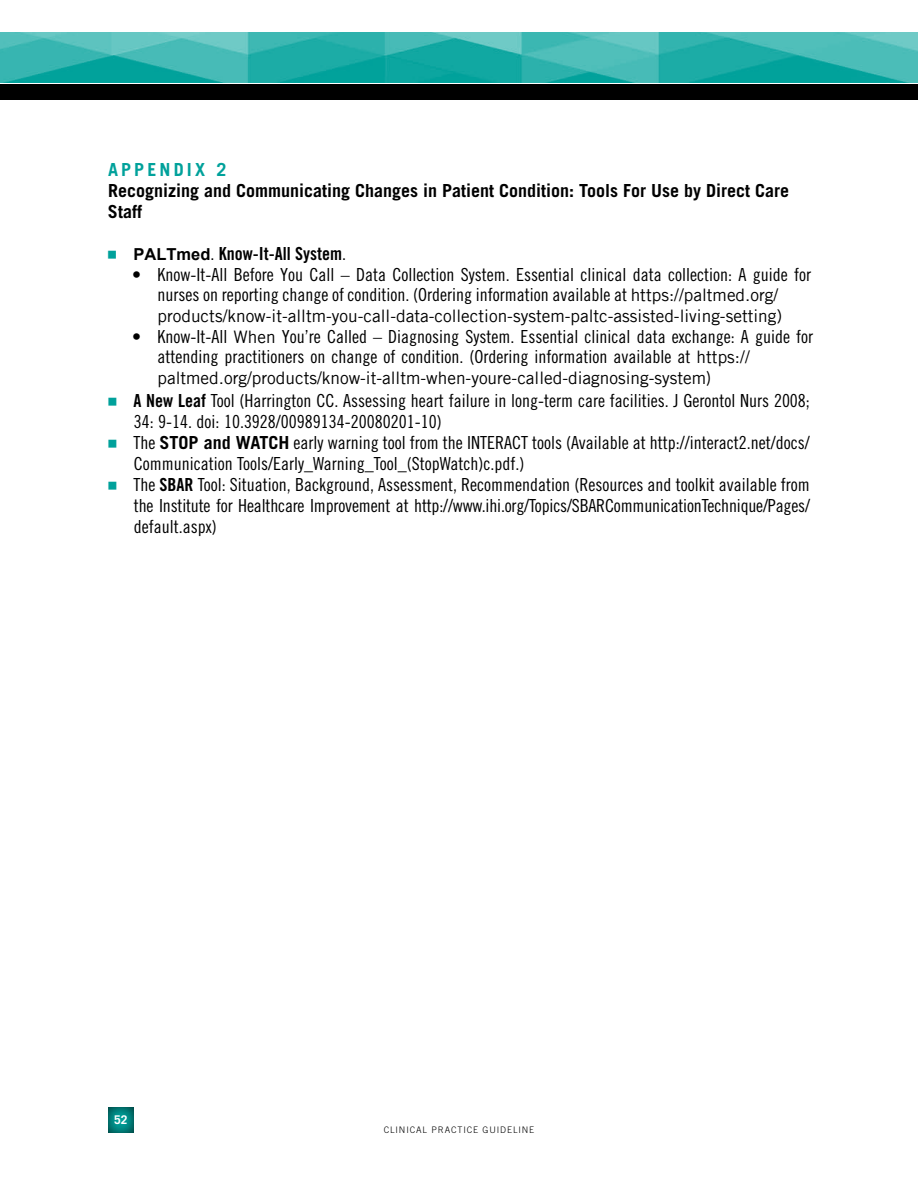
<style>
.page{position:relative;width:918px;height:1188px;background:#fff}
.page>*{position:absolute;margin:0;border:0;box-sizing:border-box;transform-origin:0 0}
.t1{font:18px/20.5px "Trade Gothic Cond Eighteen";color:#000;text-align:center}
.t2{font:700 18px/21px "Trade Gothic";color:#000}
.t3{font:18px "Trade Gothic Bold Cond Twenty";color:#000}
.t4{font:700 18px "Trade Gothic";letter-spacing:.175em;color:#00a19b}
.t5{font:17.25px "Trade Gothic LT";color:#000}
.t6{font:700 12px "Trade Gothic";color:#fff}
.t7{font:300 9px "Trade Gothic";letter-spacing:.1em;color:#000}
.s1{font-family:"Universal Newswith Comm Pi";font-size:15.75px;color:#00a19b}
.s2{font-family:"Arial";font-weight:700;font-size:16.5px}
.s3{font-family:"Trade Gothic Cond Eighteen"}
.s4{font-family:"Trade Gothic LT";font-size:17.25px}
.s5{font-family:"Trade Gothic Cond Eighteen";font-size:18px}
.s6{font-family:"Trade Gothic Bold Cond Twenty"}
.s7{font-family:"Trade Gothic";font-weight:700}
</style>
<div class="page">
<div style="left:0;top:84px;width:918px;height:16px;background:#000"></div>
<img style="left:0;top:32px;width:918px;height:51px">
<div style="left:105px;top:1105px;width:29px;height:28px;background:#000;opacity:.75"></div>
<p class="t4" style="left:108px;top:158px;width:120px">APPENDIX 2</p>
<p class="t2" style="left:108px;top:180px;width:683px">Recognizing and Communicating Changes in Patient Condition: Tools For Use by Direct Care<br>Staff</p>
<p class="t3" style="left:108px;top:243px;width:240px"><span class="s1">7</span> <span class="s2">PALTmed</span><span class="s3">.</span> Know-It-All System<span class="s3">.</span></p>
<p class="t1" style="left:132px;top:264px;width:681px">• Know-It-All Before You Call – Data Collection System. Essential clinical data collection: A guide for nurses on reporting change of condition. (Ordering information available at <span class="s4">https://paltmed.org/</span></p>
<p class="t5" style="left:158px;top:305px;width:626px">products/know-it-alltm-you-call-data-collection-system-paltc-assisted-living-setting)</p>
<p class="t1" style="left:158px;top:326px;width:657px;text-align:left;text-indent:-26px">• Know-It-All <span class="s4">When</span> You’re Called – Diagnosing System. Essential clinical data exchange: A guide for attending practitioners on change of condition. (Ordering information available at <span class="s4">https://</span></p>
<p class="t5" style="left:158px;top:367px;width:555px">paltmed.org/products/know-it-alltm-when-youre-called-diagnosing-system<span class="s5">)</span></p>
<p class="t1" style="left:108px;top:390px;width:703px"><span class="s1">7</span> <span class="s6">A New Leaf</span> Tool (Harrington CC. Assessing heart failure in long-term care facilities. J Gerontol Nurs 2008;</p>
<p class="t1" style="left:134px;top:411px;width:309px">34: 9-14. doi: 10.3928/00989134-20080201-10)</p>
<p class="t1" style="left:108px;top:432px;width:703px"><span class="s1">7</span> The <span class="s7">STOP and WATCH</span> early warning tool from the INTERACT tools (Available at http://interact2.net/docs/</p>
<p class="t1" style="left:134px;top:453px;width:392px">Communication Tools/Early_Warning_Tool_(StopWatch)c.pdf.)</p>
<p class="t1" style="left:108px;top:474px;width:703px"><span class="s1">7</span> The <span class="s6">SBAR</span> Tool: Situation, Background, Assessment, Recommendation (Resources and toolkit available from</p>
<p class="t1" style="left:134px;top:495px;width:678px">the Institute for Healthcare Improvement at http://www.ihi.org/Topics/SBARCommunicationTechnique/Pages/</p>
<p class="t1" style="left:134px;top:516px;width:84px">default.aspx)</p>
<p class="t6" style="left:114px;top:1112px;width:15px">52</p>
<p class="t7" style="left:384px;top:1125px;width:152px">CLINICAL PRACTICE GUIDELINE</p>
</div>
